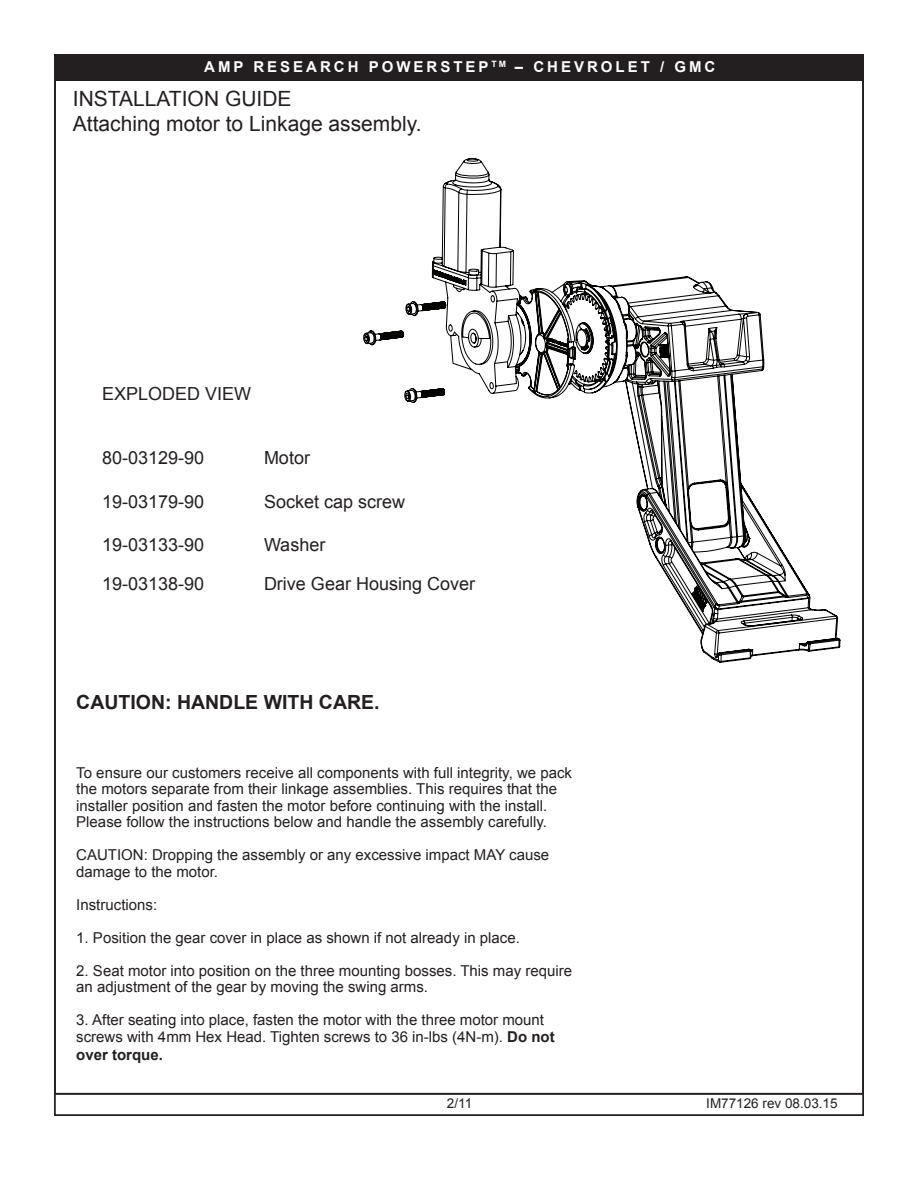
<style>
.page{position:relative;width:918px;height:1188px;background:#fff}
.page>*{position:absolute;margin:0;border:0;box-sizing:border-box;transform-origin:0 0}
.t1{font:21px/25.2px "Arial";color:#231f20}
.t2{font:700 19.5px "Arial";color:#231f20}
.t3{font:18px "Arial";color:#231f20}
.t4{font:15px/16.5px "Arial";color:#231f20}
.t5{font:700 15px "Arial";letter-spacing:.2em;color:#fff}
.t6{font:700 15px "Arial";color:#231f20}
.t7{font:13.5px "Arial";color:#231f20}
.s1{font-weight:700}
</style>
<div class="page">
<div style="left:54px;top:55px;width:809px;height:26px;background:#231f20"></div>
<svg style="left:363px;top:158px;width:477px;height:505px"></svg>
<p class="t5" style="left:204px;top:57px;width:513px">AMP RESEARCH POWERSTEP <sup>TM</sup> – CHEVROLET / GMC</p>
<h1 class="t1" style="left:73px;top:86px;width:350px">INSTALLATION GUIDE<br>Attaching motor to Linkage assembly.</h1>
<p class="t3" style="left:102px;top:381px;width:37px">Exploded</p>
<p class="t3" style="left:205px;top:381px;width:24px">View</p>
<p class="t3" style="left:102px;top:446px;width:104px">80-031 29-90</p>
<p class="t3" style="left:264px;top:446px;width:48px">Motor</p>
<p class="t3" style="left:102px;top:489px;width:104px">1 9-031 79-90</p>
<p class="t3" style="left:264px;top:489px;width:143px">Socket cap screw</p>
<p class="t3" style="left:102px;top:533px;width:104px">1 9-031 33-90</p>
<p class="t3" style="left:264px;top:533px;width:63px">Washer</p>
<p class="t3" style="left:102px;top:572px;width:104px">1 9-031 38-90</p>
<p class="t3" style="left:264px;top:572px;width:213px">Drive Gear Housing Cover</p>
<h2 class="t2" style="left:76px;top:689px;width:305px">CAUTION: HANDLE WITH CARE.</h2>
<p class="t4" style="left:76px;top:764px;width:497px">To ensure our customers receive all components with full integrity, we pack the motors separate from their linkage assemblies. This requires that the installer position and fasten the motor before continuing with the install.<br>Please follow the instructions below and handle the assembly carefully.</p>
<p class="t4" style="left:76px;top:847px;width:474px">CAUTION: Dropping the assembly or any excessive impact MAY cause damage to the motor.</p>
<p class="t4" style="left:76px;top:896px;width:82px">Instructions:</p>
<p class="t4" style="left:76px;top:929px;width:445px">1 . Position the gear cover in place as shown if not already in place.</p>
<p class="t4" style="left:76px;top:962px;width:497px">2. Seat motor into position on the three mounting bosses. This may require an adjustment of the gear by moving the swing arms.</p>
<p class="t4" style="left:76px;top:1012px;width:480px">3. After seating into place, fasten the motor with the three motor mount screws with 4mm Hex Head. Tighten screws to 36 in-lbs (4N-m). <span class="s1">Do not</span></p>
<p class="t6" style="left:76px;top:1044px;width:88px">over torque.</p>
<p class="t7" style="left:455px;top:1095px;width:10px">/11</p>
<p class="t7" style="left:706px;top:1095px;width:133px">IM771 26 rev 08.03.1 5</p>
</div>
